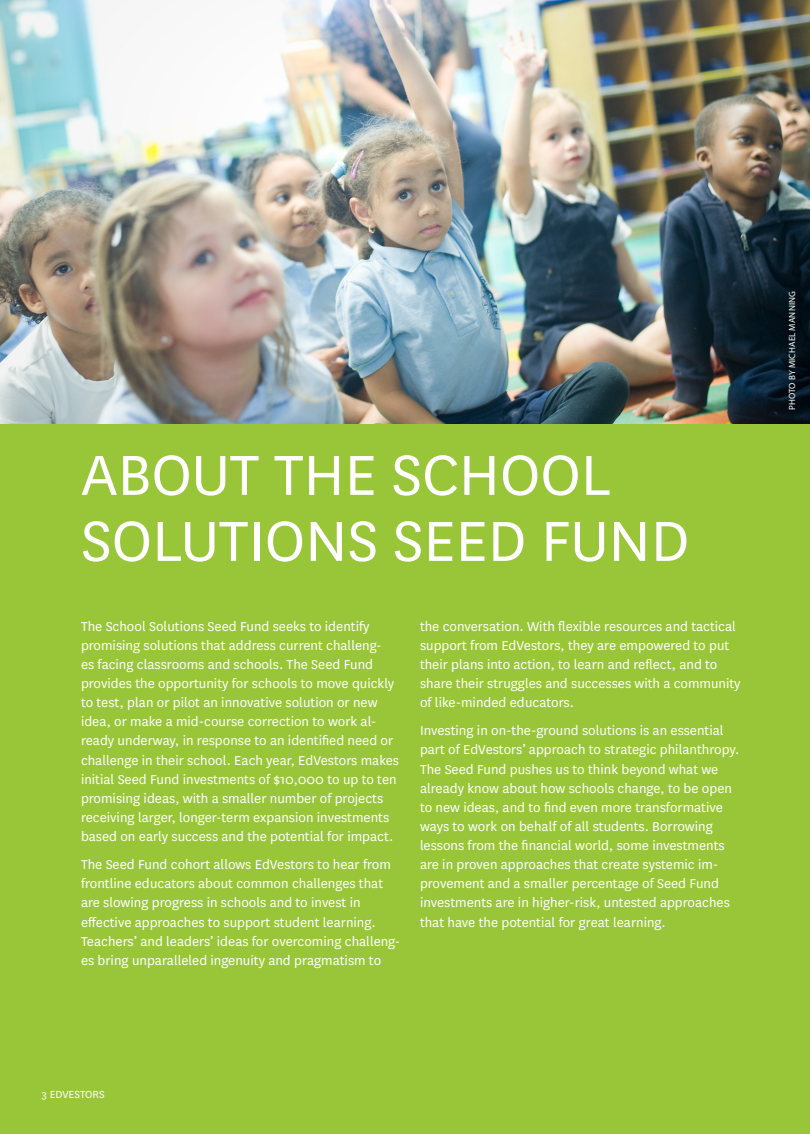
<style>
.page{position:relative;width:810px;height:1134px;background:#fff}
.page>*{position:absolute;margin:0;border:0;box-sizing:border-box;transform-origin:0 0}
.headings{font:66px/66px "National";color:#fff}
.body{font:15px/19.2px "National";color:#fff}
.page_numbers{font:12px "National";color:#fff}
.school_categories{font:9px "Myriad Pro";letter-spacing:.02em;color:#fff}
</style>
<div class="page">
<div style="left:0;top:2px;width:810px;height:1132px;background:#99c639"></div>
<img style="left:0;top:0;width:810px;height:423px">
<p class="headings" style="left:81px;top:439px;width:610px">ABOUT THE SCHOOL<br>SOLUTIONS SEED FUND</p>
<p class="body" style="left:81px;top:616px;width:320px">The School Solutions Seed Fund seeks to identify promising solutions that address current challeng-<br>es facing classrooms and schools. The Seed Fund provides the opportunity for schools to move quickly to test, plan or pilot an innovative solution or new idea, or make a mid-course correction to work al&shy;ready underway, in response to an identified need or challenge in their school. Each year, EdVestors makes initial Seed Fund investments of $10,000 to up to ten promising ideas, with a smaller number of projects receiving larger, longer-term expansion investments based on early success and the potential for impact.</p>
<p class="body" style="left:81px;top:854px;width:321px">The Seed Fund cohort allows EdVestors to hear from frontline educators about common challenges that are slowing progress in schools and to invest in effective approaches to support student learning.<br>Teachers’ and leaders’ ideas for overcoming challeng&shy;es bring unparalleled ingenuity and pragmatism to</p>
<p class="body" style="left:420px;top:616px;width:322px">the conversation. With flexible resources and tactical support from EdVestors, they are empowered to put their plans into action, to learn and reflect, and to share their struggles and successes with a community of like-minded educators.</p>
<p class="body" style="left:420px;top:720px;width:321px">Investing in on-the-ground solutions is an essential part of EdVestors’ approach to strategic philanthropy.<br>The Seed Fund pushes us to think beyond what we already know about how schools change, to be open to new ideas, and to find even more transformative ways to work on behalf of all students. Borrowing lessons from the financial world, some investments are in proven approaches that create systemic im&shy;provement and a smaller percentage of Seed Fund investments are in higher-risk, untested approaches that have the potential for great learning.</p>
<p class="school_categories" style="left:787px;top:410px;width:121px;rotate:-90deg">PHOTO BY MICHAEL MANNING</p>
<p class="page_numbers" style="left:42px;top:1087px;width:64px">3 EDVESTORS</p>
</div>
